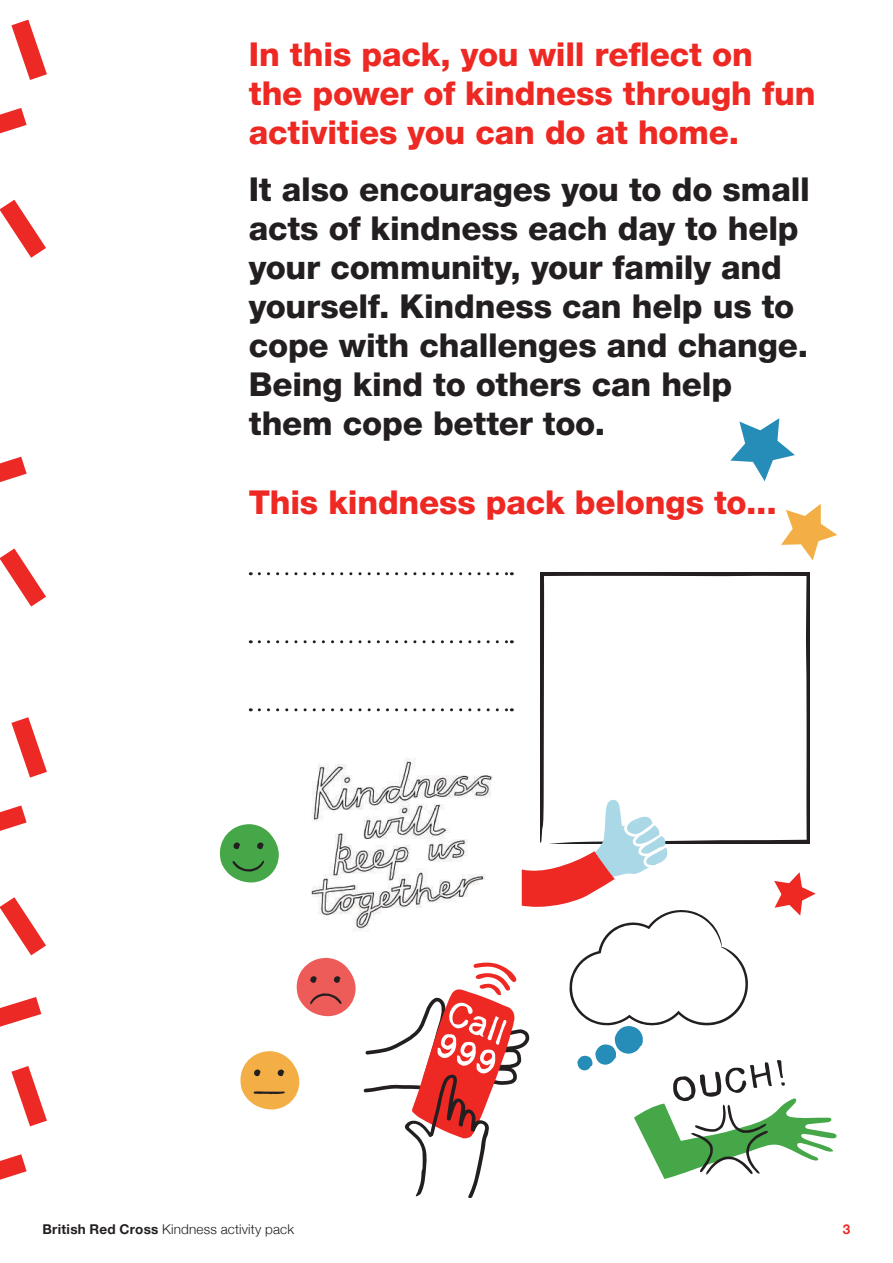
<style>
.page{position:relative;width:893px;height:1263px;background:#fff}
.page>*{position:absolute;margin:0;border:0;box-sizing:border-box;transform-origin:0 0}
.t1{font:800 33px/39px "Helvetica Neue LT Pro";letter-spacing:-.005em;color:#231f20}
.t2{font:800 33px/39px "Helvetica Neue LT Pro";letter-spacing:-.005em;color:#ee2823}
.t3{font:300 13.5px "Helvetica Neue";letter-spacing:.01em;color:#231f20}
.t4{font:700 13.5px "Helvetica Neue";color:#ee2823}
.s1{font-weight:700}
</style>
<div class="page">
<img style="left:311px;top:758px;width:182px;height:174px">
<svg style="left:781px;top:504px;width:56px;height:56px"></svg>
<svg style="left:730px;top:418px;width:65px;height:63px"></svg>
<svg style="left:259px;top:640px;width:253px;height:3px"></svg>
<svg style="left:259px;top:708px;width:253px;height:3px"></svg>
<svg style="left:259px;top:572px;width:253px;height:3px"></svg>
<svg style="left:540px;top:572px;width:269px;height:227px"></svg>
<svg style="left:219px;top:824px;width:58px;height:58px"></svg>
<svg style="left:240px;top:1051px;width:58px;height:58px"></svg>
<svg style="left:296px;top:958px;width:58px;height:57px"></svg>
<svg style="left:364px;top:799px;width:473px;height:399px"></svg>
<svg style="left:0;top:200px;width:46px;height:58px"></svg>
<svg style="left:11px;top:20px;width:36px;height:60px"></svg>
<svg style="left:0;top:108px;width:27px;height:25px"></svg>
<svg style="left:0;top:548px;width:46px;height:58px"></svg>
<svg style="left:0;top:457px;width:27px;height:25px"></svg>
<svg style="left:0;top:897px;width:46px;height:58px"></svg>
<svg style="left:11px;top:717px;width:36px;height:61px"></svg>
<svg style="left:0;top:805px;width:27px;height:26px"></svg>
<svg style="left:0;top:997px;width:41px;height:30px"></svg>
<svg style="left:11px;top:1066px;width:36px;height:60px"></svg>
<svg style="left:0;top:1154px;width:27px;height:26px"></svg>
<div style="left:28px;top:476px;width:97px;height:77px;background:#fff"></div>
<div style="left:27px;top:838px;width:96px;height:76px;background:#fff"></div>
<p class="t2" style="left:249px;top:35px;width:568px">In this pack, you will reflect on<br>the power of kindness through fun activities you can do at home.</p>
<p class="t1" style="left:249px;top:170px;width:563px">It also encourages you to do small acts of kindness each day to help your community, your family and yourself. Kindness can help us to cope with challenges and change.<br>Being kind to others can help them cope better too.</p>
<p class="t2" style="left:249px;top:483px;width:529px">This kindness pack belongs to...</p>
<p class="t3" style="left:43px;top:1218px;width:253px"><span class="s1">British Red Cross</span> Kindness activity pack</p>
<p class="t4" style="left:843px;top:1218px;width:9px">3</p>
</div>
